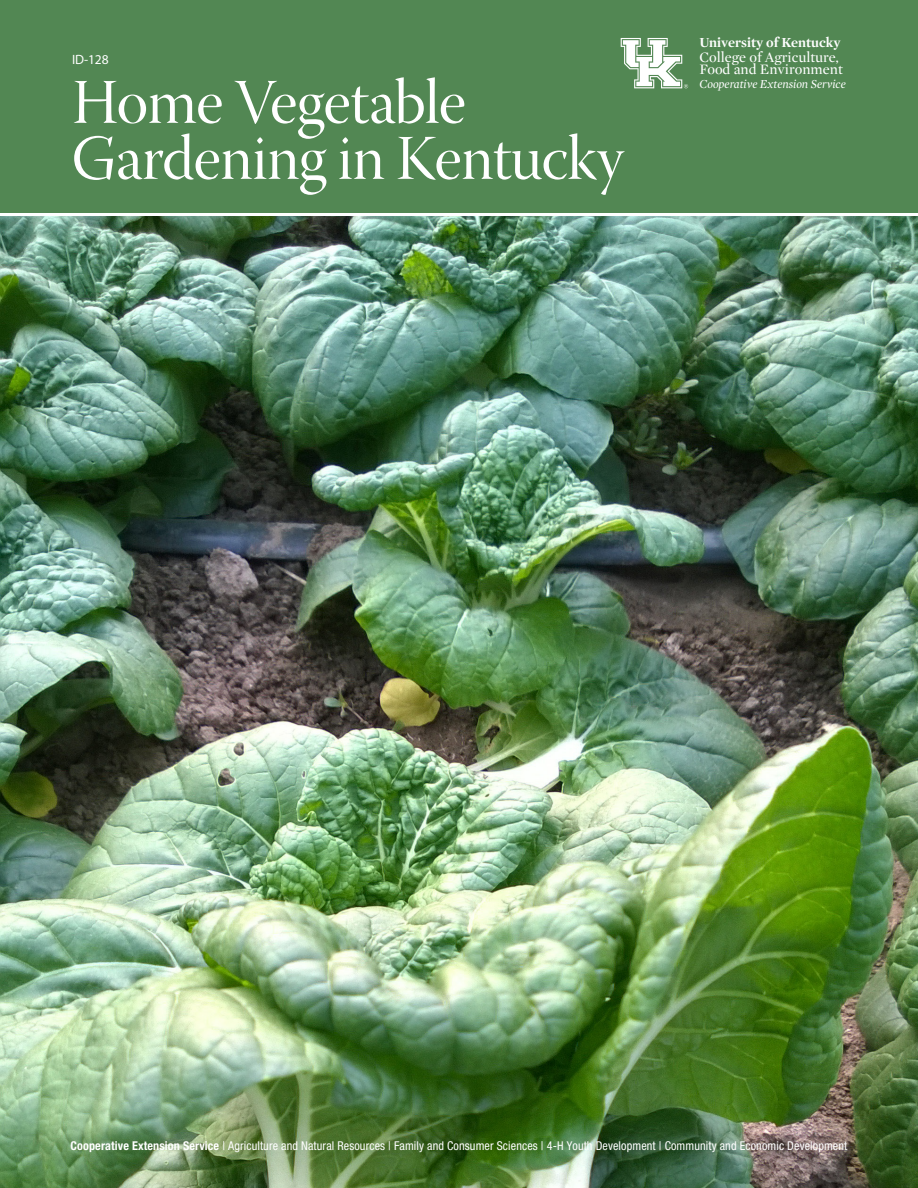
<style>
.page{position:relative;width:918px;height:1188px;background:#fff}
.page>*{position:absolute;margin:0;border:0;box-sizing:border-box;transform-origin:0 0}
.table__body{font:63.45px/55.9px "Warnock Pro Disp";letter-spacing:-.01em;color:#fff}
.t1{font:14.7px/12px "Mercury Display";color:#fff}
.t2{font:700 14.1px "Mercury Display";color:#fff}
.table__body-2{font:13.5px "Myriad Pro";color:#fff}
.t3{font:italic 12.45px "Mercury Display";color:#fff}
.t4{font:condensed 12.15px "Helvetica Neue LT Std";letter-spacing:.01em;color:#fff}
.s1{font-weight:700}
</style>
<div class="page">
<img style="left:0;top:216px;width:918px;height:972px">
<div style="left:1px;top:0;width:917px;height:213px;background:#528753"></div>
<svg style="left:621px;top:38px;width:67px;height:50px"></svg>
<p class="table__body-2" style="left:72px;top:51px;width:38px">ID-128</p>
<p class="table__body" style="left:72px;top:82px;width:553px">Home Vegetable<br>Gardening in Kentucky</p>
<p class="t2" style="left:700px;top:32px;width:142px">University of Kentucky</p>
<p class="t1" style="left:700px;top:50px;width:145px">College of Agriculture,<br>Food and Environment</p>
<p class="t3" style="left:700px;top:76px;width:148px">Cooperative Extension Service</p>
<p class="t4" style="left:71px;top:1139px;width:778px"><span class="s1">Cooperative Extension Service</span> | Agriculture and Natural Resources | Family and Consumer Sciences | 4-H Youth Development | Community and Economic Development</p>
</div>
